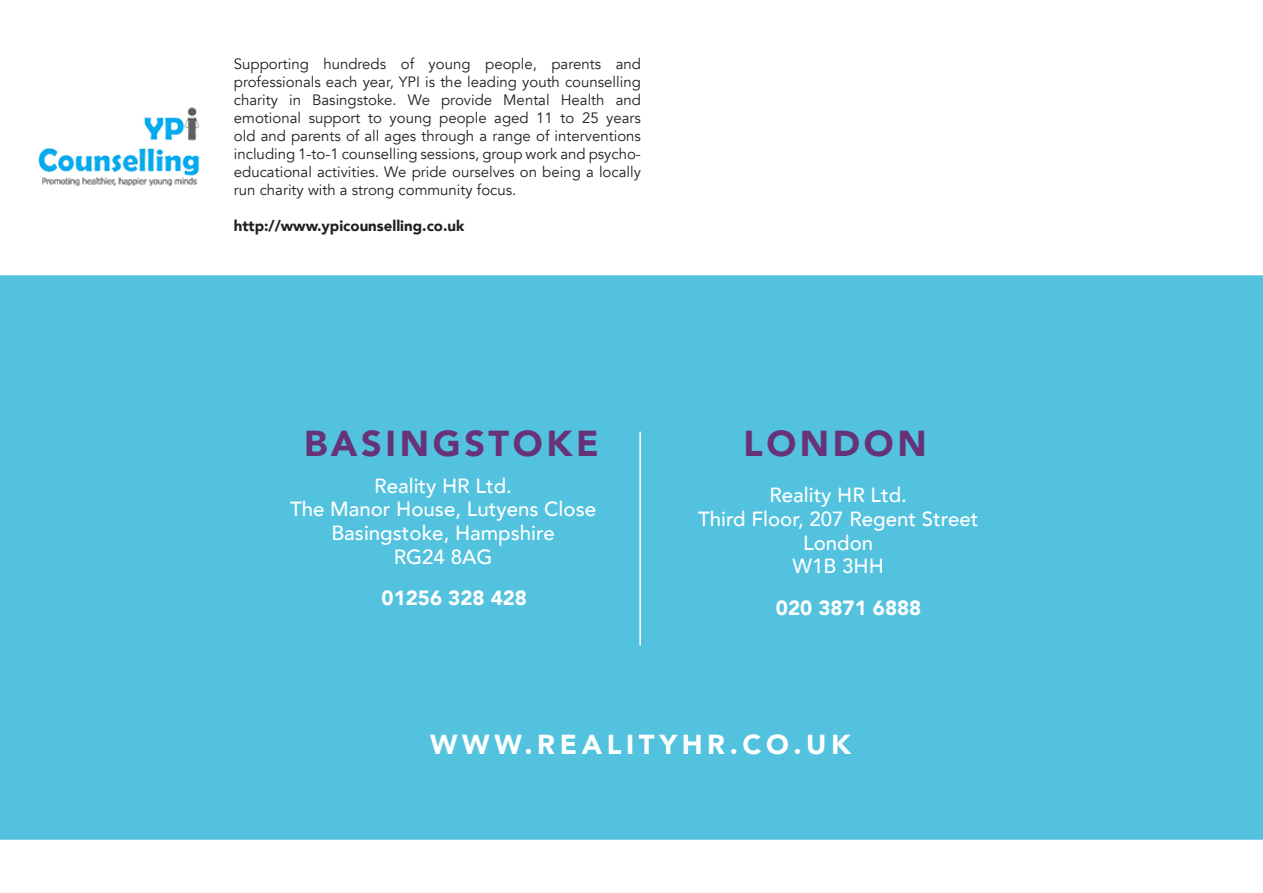
<style>
.page{position:relative;width:1263px;height:893px;background:#fff}
.page>*{position:absolute;margin:0;border:0;box-sizing:border-box;transform-origin:0 0}
.t1{font:900 36px "Avenir";letter-spacing:.1em;color:#673278}
.t2{font:900 27.45px "Avenir";letter-spacing:.17em;color:#fff}
.t3{font:500 20.55px/23.7px "Avenir";color:#fff;text-align:center}
.t4{font:900 20.55px "Avenir";color:#fff}
.t5{font:15px/18px "Avenir";color:#231f20;text-align:justify}
.t6{font:900 15px "Avenir";color:#231f20}
</style>
<div class="page">
<div style="left:0;top:276px;width:1263px;height:563px;background:#52c2de"></div>
<hr style="left:639px;top:432px;width:2px;height:213px;background:#fff">
<img style="left:38px;top:107px;width:162px;height:78px">
<p class="t5" style="left:234px;top:55px;width:409px">Supporting hundreds of young people, parents and professionals each year, YPI is the leading youth counselling charity in Basingstoke. We provide Mental Health and emotional support to young people aged 11 to 25 years old and parents of all ages through a range of interventions including 1-to-1 counselling sessions, group work and psycho&shy;educational activities. We pride ourselves on being a locally run charity with a strong community focus.</p>
<p class="t6" style="left:234px;top:213px;width:232px">http://www.ypicounselling.co.uk</p>
<p class="t1" style="left:304px;top:413px;width:296px">BASINGSTOKE</p>
<p class="t1" style="left:743px;top:413px;width:185px">LONDON</p>
<p class="t3" style="left:290px;top:472px;width:308px">Reality HR Ltd.<br>The Manor House, Lutyens Close<br>Basingstoke, Hampshire<br>RG24 8AG</p>
<p class="t4" style="left:382px;top:580px;width:147px">01256 328 428</p>
<p class="t3" style="left:698px;top:482px;width:282px">Reality HR Ltd.<br>Third Floor, 207 Regent Street<br>London<br>W1B 3HH</p>
<p class="t4" style="left:776px;top:590px;width:147px">020 3871 6888</p>
<p class="t2" style="left:430px;top:721px;width:422px">WWW.REALITYHR.CO.UK</p>
</div>
